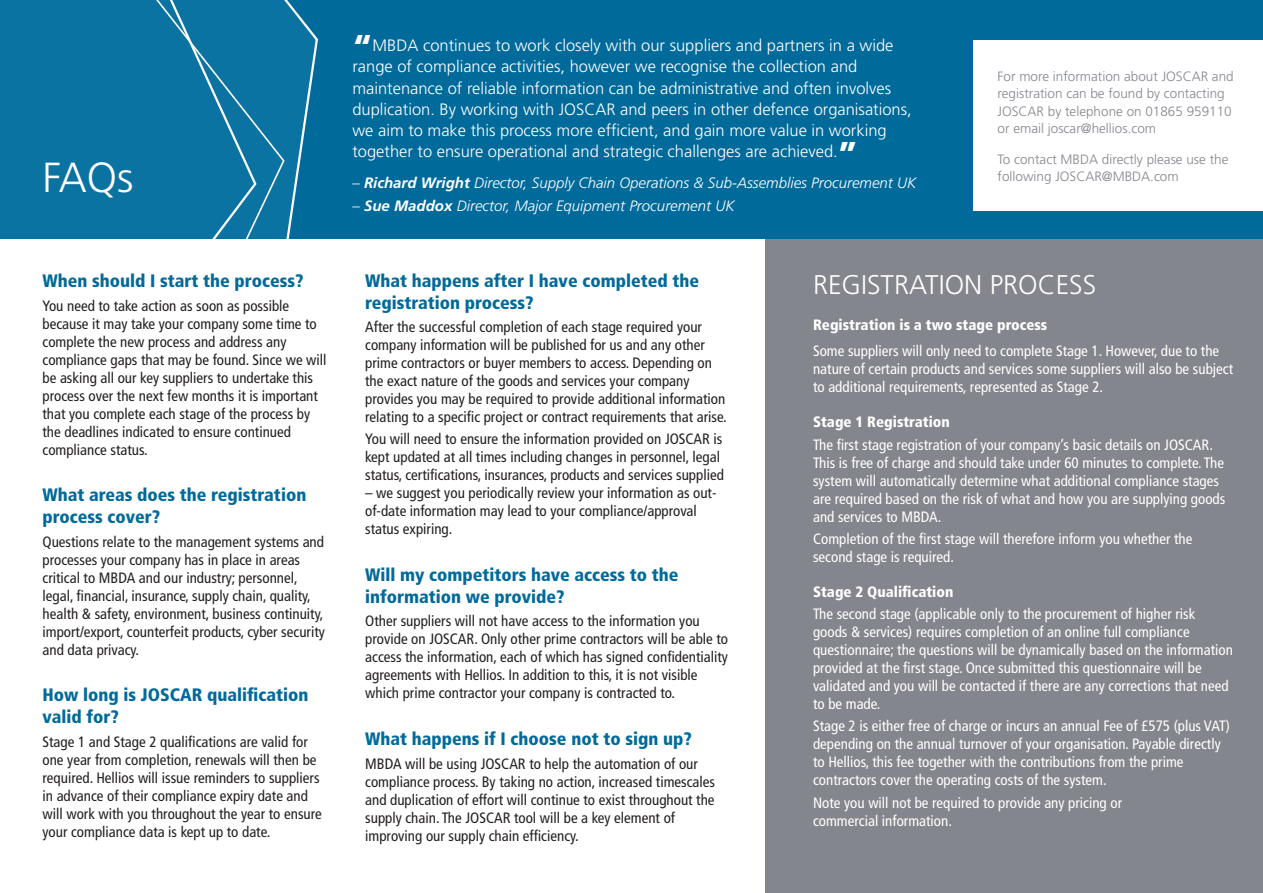
<style>
.page{position:relative;width:1263px;height:893px;background:#fff}
.page>*{position:absolute;margin:0;border:0;box-sizing:border-box;transform-origin:0 0}
.t1{font:300 42px "Frutiger LT Std";color:#fff}
.t2{font:300 27px "Frutiger LT Std";color:#fff}
.t3{font:900 condensed 18px/21.6px "Frutiger LT Std";color:#006a9b}
.t4{font:300 16.5px/21.3px "Frutiger LT Std";color:#fff}
.t5{font:condensed 15px/18px "Frutiger LT Std";color:#231f20}
.t6{font:condensed 15px/18px "Frutiger LT Std";color:#fff}
.t7{font:italic 300 15px "Frutiger LT Std";color:#fff}
.t8{font:900 condensed 15px "Frutiger LT Std";color:#fff}
.t9{font:300 13.5px/17.5px "Frutiger LT Std";color:#83868c}
.s1{font-weight:900;font-size:33px}
.s2{font-style:normal}
.s3{font-weight:700}
</style>
<div class="page">
<div style="left:765px;top:0;width:498px;height:893px;background:#83868c"></div>
<div style="left:0;top:0;width:1263px;height:238px;background:#006a9b"></div>
<div style="left:0;top:0;width:86px;height:239px;background:#0b73a2"></div>
<div style="left:86px;top:0;width:48px;height:239px;background:#0b73a2"></div>
<svg style="left:134px;top:0;width:185px;height:239px"></svg>
<div style="left:974px;top:40px;width:289px;height:171px;background:#fff"></div>
<p class="t1" style="left:43px;top:160px;width:93px">FAQs</p>
<p class="t3" style="left:43px;top:271px;width:262px">When should I start the process?</p>
<p class="t5" style="left:43px;top:298px;width:286px">You need to take action as soon as possible because it may take your company some time to complete the new process and address any compliance gaps that may be found. Since we will be asking all our key suppliers to undertake this process over the next few months it is important that you complete each stage of the process by the deadlines indicated to ensure continued compliance status.</p>
<p class="t3" style="left:43px;top:485px;width:265px">What areas does the registration process cover?</p>
<p class="t5" style="left:43px;top:534px;width:284px">Questions relate to the management systems and processes your company has in place in areas critical to MBDA and our industry; personnel, legal, financial, insurance, supply chain, quality, health &amp; safety, environment, business continuity, import/export, counterfeit products, cyber security and data privacy.</p>
<p class="t3" style="left:43px;top:685px;width:268px">How long is JOSCAR qualification valid for?</p>
<p class="t5" style="left:43px;top:733px;width:281px">Stage 1 and Stage 2 qualifications are valid for one year from completion, renewals will then be required. Hellios will issue reminders to suppliers in advance of their compliance expiry date and will work with you throughout the year to ensure your compliance data is kept up to date.</p>
<p class="t4" style="left:352px;top:36px;width:561px"><span class="s1">“</span>MBDA continues to work closely with our suppliers and partners in a wide range of compliance activities, however we recognise the collection and maintenance of reliable information can be administrative and often involves duplication. By working with JOSCAR and peers in other defence organisations, we aim to make this process more efficient, and gain more value in working together to ensure operational and strategic challenges are achieved.<span class="s1">”</span></p>
<p class="t7" style="left:352px;top:175px;width:565px"><span class="s2">–</span> <span class="s3">Richard Wright</span> Director, Supply Chain Operations &amp; Sub-Assemblies Procurement UK</p>
<p class="t7" style="left:352px;top:197px;width:383px"><span class="s2">–</span> <span class="s3">Sue Maddox</span> Director, Major Equipment Procurement UK</p>
<p class="t9" style="left:998px;top:68px;width:238px">For more information about JOSCAR and registration can be found by contacting JOSCAR by telephone on 01865 959110 or email joscar@hellios.com</p>
<p class="t9" style="left:998px;top:151px;width:232px">To contact MBDA directly please use the following JOSCAR@MBDA.com</p>
<p class="t3" style="left:365px;top:271px;width:335px">What happens after I have completed the registration process?</p>
<p class="t5" style="left:365px;top:319px;width:363px">After the successful completion of each stage required your company information will be published for us and any other prime contractors or buyer members to access. Depending on the exact nature of the goods and services your company provides you may be required to provide additional information relating to a specific project or contract requirements that arise.</p>
<p class="t5" style="left:365px;top:431px;width:360px">You will need to ensure the information provided on JOSCAR is kept updated at all times including changes in personnel, legal status, certifications, insurances, products and services supplied</p>
<p class="t5" style="left:365px;top:485px;width:353px">– we suggest you periodically review your information as out&shy;of-date information may lead to your compliance/approval status expiring.</p>
<p class="t3" style="left:365px;top:565px;width:315px">Will my competitors have access to the information we provide?</p>
<p class="t5" style="left:365px;top:613px;width:364px">Other suppliers will not have access to the information you provide on JOSCAR. Only other prime contractors will be able to access the information, each of which has signed confidentiality agreements with Hellios. In addition to this, it is not visible which prime contractor your company is contracted to.</p>
<p class="t3" style="left:365px;top:729px;width:328px">What happens if I choose not to sign up?</p>
<p class="t5" style="left:365px;top:756px;width:351px">MBDA will be using JOSCAR to help the automation of our compliance process. By taking no action, increased timescales and duplication of effort will continue to exist throughout the supply chain. The JOSCAR tool will be a key element of improving our supply chain efficiency.</p>
<p class="t2" style="left:813px;top:273px;width:285px">REGISTRATION PROCESS</p>
<p class="t8" style="left:813px;top:317px;width:236px">Registration is a two stage process</p>
<p class="t6" style="left:813px;top:343px;width:422px">Some suppliers will only need to complete Stage 1. However, due to the nature of certain products and services some suppliers will also be subject to additional requirements, represented as Stage 2.</p>
<p class="t8" style="left:813px;top:415px;width:138px">Stage 1 Registration</p>
<p class="t6" style="left:813px;top:437px;width:414px">The first stage registration of your company’s basic details on JOSCAR.<br>This is free of charge and should take under 60 minutes to complete. The system will automatically determine what additional compliance stages are required based on the risk of what and how you are supplying goods and services to MBDA.</p>
<p class="t6" style="left:813px;top:531px;width:381px">Completion of the first stage will therefore inform you whether the second stage is required.</p>
<p class="t8" style="left:813px;top:584px;width:142px">Stage 2 Qualification</p>
<p class="t6" style="left:813px;top:606px;width:421px">The second stage (applicable only to the procurement of higher risk goods &amp; services) requires completion of an online full compliance questionnaire; the questions will be dynamically based on the information provided at the first stage. Once submitted this questionnaire will be validated and you will be contacted if there are any corrections that need to be made.</p>
<p class="t6" style="left:813px;top:718px;width:418px">Stage 2 is either free of charge or incurs an annual Fee of £575 (plus VAT) depending on the annual turnover of your organisation. Payable directly to Hellios, this fee together with the contributions from the prime contractors cover the operating costs of the system.</p>
<p class="t6" style="left:813px;top:795px;width:310px">Note you will not be required to provide any pricing or commercial information.</p>
</div>
